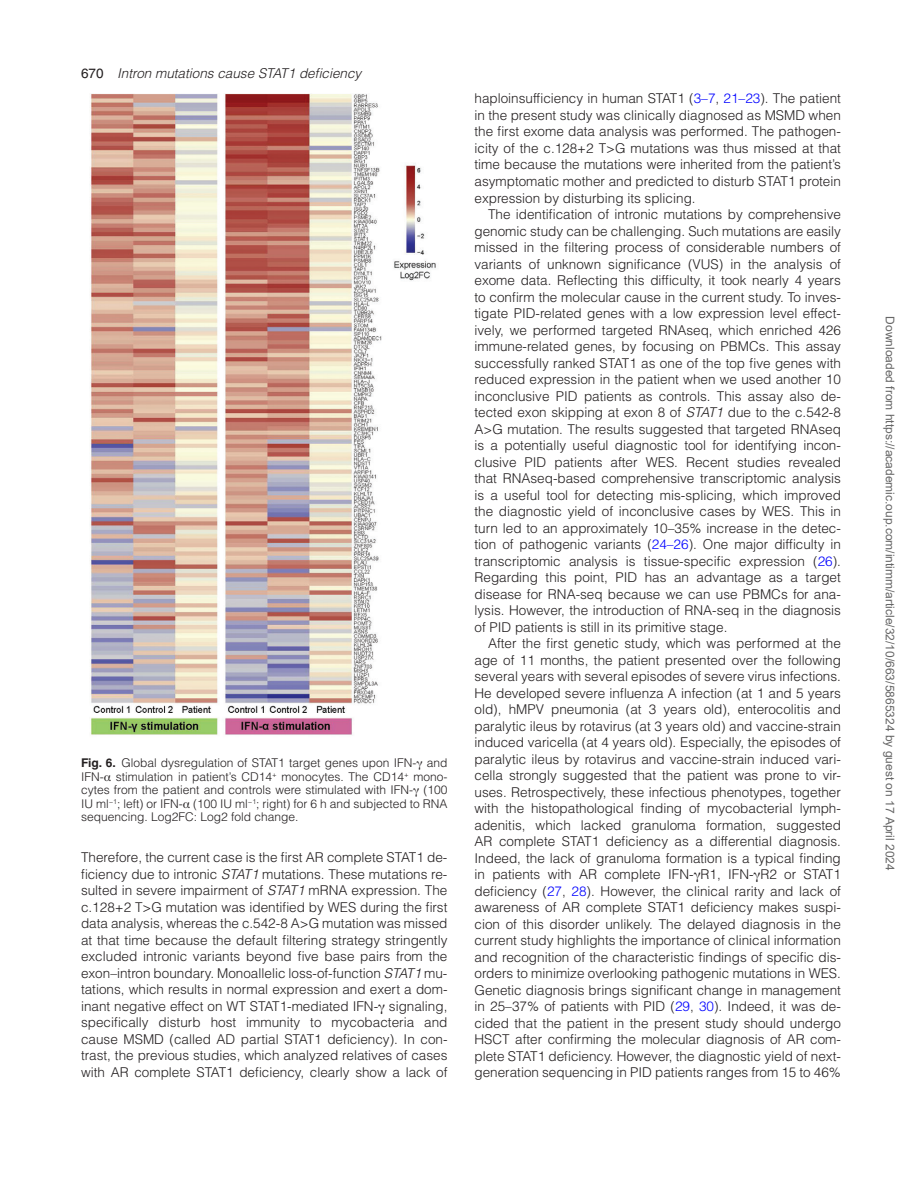
<style>
.page{position:relative;width:919px;height:1187px;background:#fff}
.page>*{position:absolute;margin:0;border:0;box-sizing:border-box;transform-origin:0 0}
.t1{font:300 13.5px/16.5px "Helvetica LT Std";color:#231f20;text-align:justify}
.t2{font:italic 300 13.5px "Helvetica LT Std";color:#231f20}
.t3{font:300 12px/13.5px "Helvetica LT Std";color:#231f20;text-align:justify}
.t4{font:12px "Arial";color:#666}
.s1{font-weight:400;font-style:normal}
.s2{font-weight:700}
.s3{font-family:"Gandhari Unicode";font-weight:400}
.s4{font-style:italic}
.s5{color:#00f}
</style>
<div class="page">
<img style="left:90px;top:94px;width:346px;height:641px">
<p class="t2" style="left:81px;top:65px;width:282px"><span class="s1">670</span> Intron mutations cause STAT1 deficiency</p>
<p class="t3" style="left:81px;top:756px;width:368px"><span class="s2">Fig. 6.</span> Global dysregulation of STAT1 target genes upon IFN-<span class="s3">γ</span> and IFN-<span class="s3">α</span> stimulation in patient’s CD14<sup>+</sup> monocytes. The CD14<sup>+</sup> mono&shy;cytes from the patient and controls were stimulated with IFN-<span class="s3">γ</span> (100<br>IU ml<sup>−1</sup>; left) or IFN-<span class="s3">α</span> (100 IU ml<sup>−1</sup>; right) for 6 h and subjected to RNA sequencing. Log2FC: Log2 fold change.</p>
<p class="t1" style="left:81px;top:848px;width:368px">Therefore, the current case is the first AR complete STAT1 de&shy;ficiency due to intronic <span class="s4">STAT1</span> mutations. These mutations re&shy;sulted in severe impairment of <span class="s4">STAT1</span> mRNA expression. The c.128+2 T&gt;G mutation was identified by WES during the first data analysis, whereas the c.542-8 A&gt;G mutation was missed at that time because the default filtering strategy stringently excluded intronic variants beyond five base pairs from the exon–intron boundary. Monoallelic loss-of-function <span class="s4">STAT1</span> mu&shy;tations, which results in normal expression and exert a dom&shy;inant negative effect on WT STAT1-mediated IFN-<span class="s3">γ</span> signaling, specifically disturb host immunity to mycobacteria and cause MSMD (called AD partial STAT1 deficiency). In con&shy;trast, the previous studies, which analyzed relatives of cases with AR complete STAT1 deficiency, clearly show a lack of</p>
<p class="t1" style="left:474px;top:90px;width:368px">haploinsufficiency in human STAT1 (<span class="s5">3–7</span>, <span class="s5">21–23</span>). The patient in the present study was clinically diagnosed as MSMD when the first exome data analysis was performed. The pathogen&shy;icity of the c.128+2 T&gt;G mutations was thus missed at that time because the mutations were inherited from the patient’s asymptomatic mother and predicted to disturb STAT1 protein expression by disturbing its splicing.</p>
<p class="t1" style="left:474px;top:206px;width:368px;text-indent:14px">The identification of intronic mutations by comprehensive genomic study can be challenging. Such mutations are easily missed in the filtering process of considerable numbers of variants of unknown significance (VUS) in the analysis of exome data. Reflecting this difficulty, it took nearly 4 years to confirm the molecular cause in the current study. To inves&shy;tigate PID-related genes with a low expression level effect&shy;ively, we performed targeted RNAseq, which enriched 426 immune-related genes, by focusing on PBMCs. This assay successfully ranked STAT1 as one of the top five genes with reduced expression in the patient when we used another 10 inconclusive PID patients as controls. This assay also de&shy;tected exon skipping at exon 8 of <span class="s4">STAT1</span> due to the c.542-8<br>A&gt;G mutation. The results suggested that targeted RNAseq is a potentially useful diagnostic tool for identifying incon&shy;clusive PID patients after WES. Recent studies revealed that RNAseq-based comprehensive transcriptomic analysis is a useful tool for detecting mis-splicing, which improved the diagnostic yield of inconclusive cases by WES. This in turn led to an approximately 10–35% increase in the detec&shy;tion of pathogenic variants (<span class="s5">24–26</span>). One major difficulty in transcriptomic analysis is tissue-specific expression (<span class="s5">26</span>).<br>Regarding this point, PID has an advantage as a target disease for RNA-seq because we can use PBMCs for ana&shy;lysis. However, the introduction of RNA-seq in the diagnosis of PID patients is still in its primitive stage.</p>
<p class="t1" style="left:474px;top:635px;width:368px;text-indent:14px">After the first genetic study, which was performed at the age of 11 months, the patient presented over the following several years with several episodes of severe virus infections.<br>He developed severe influenza A infection (at 1 and 5 years old), hMPV pneumonia (at 3 years old), enterocolitis and paralytic ileus by rotavirus (at 3 years old) and vaccine-strain induced varicella (at 4 years old). Especially, the episodes of paralytic ileus by rotavirus and vaccine-strain induced vari&shy;cella strongly suggested that the patient was prone to vir&shy;uses. Retrospectively, these infectious phenotypes, together with the histopathological finding of mycobacterial lymph&shy;adenitis, which lacked granuloma formation, suggested AR complete STAT1 deficiency as a differential diagnosis.<br>Indeed, the lack of granuloma formation is a typical finding in patients with AR complete IFN-<span class="s3">γ</span>R1, IFN-<span class="s3">γ</span>R2 or STAT1 deficiency (<span class="s5">27</span>, <span class="s5">28</span>). However, the clinical rarity and lack of awareness of AR complete STAT1 deficiency makes suspi&shy;cion of this disorder unlikely. The delayed diagnosis in the current study highlights the importance of clinical information and recognition of the characteristic findings of specific dis&shy;orders to minimize overlooking pathogenic mutations in WES.<br>Genetic diagnosis brings significant change in management in 25–37% of patients with PID (<span class="s5">29</span>, <span class="s5">30</span>). Indeed, it was de&shy;cided that the patient in the present study should undergo HSCT after confirming the molecular diagnosis of AR com&shy;plete STAT1 deficiency. However, the diagnostic yield of next&shy;generation sequencing in PID patients ranges from 15 to 46%</p>
<p class="t4" style="left:894px;top:316px;width:555px;rotate:90deg">Downloaded from https://academic.oup.com/intimm/article/32/10/663/5865324 by guest on 17 April 2024</p>
</div>
